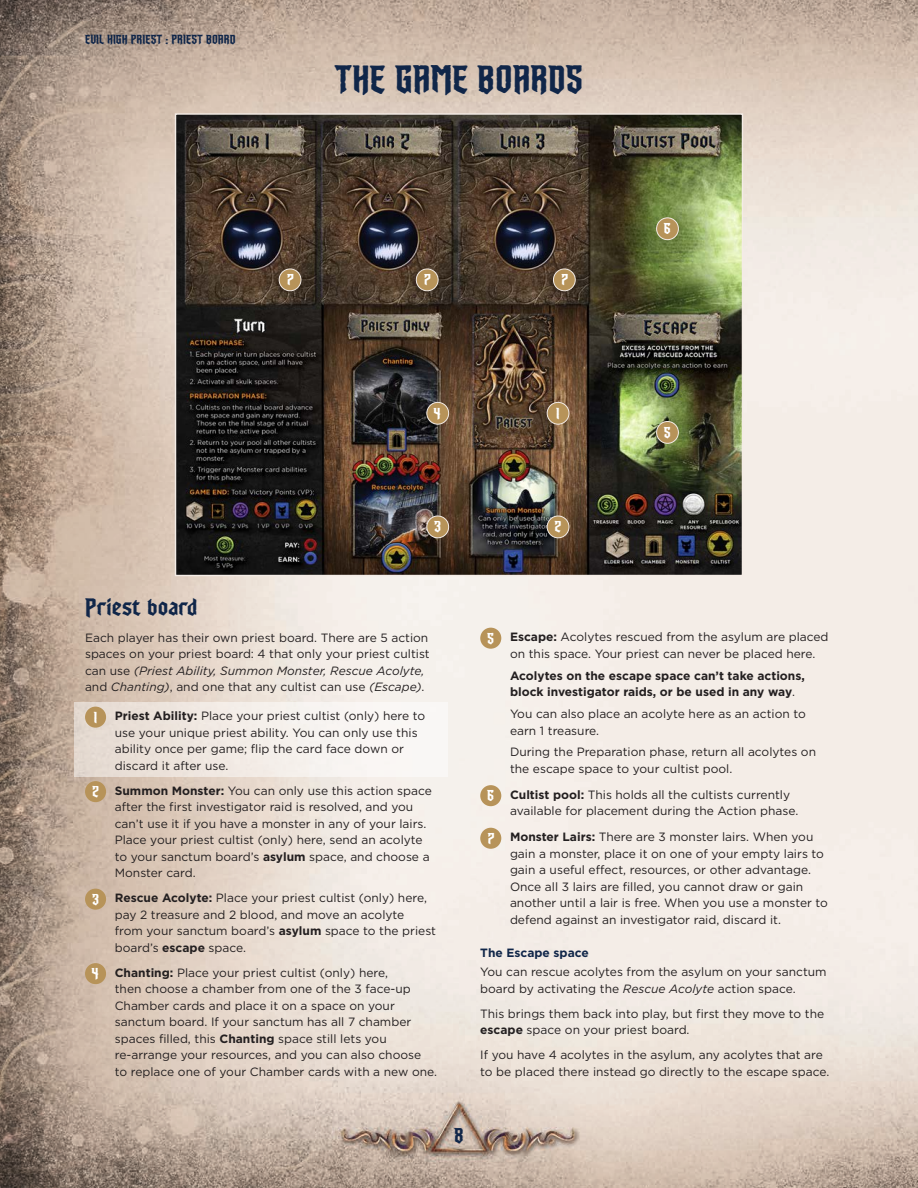
<style>
.page{position:relative;width:918px;height:1188px;background:#fff}
.page>*{position:absolute;margin:0;border:0;box-sizing:border-box;transform-origin:0 0}
.Heading_1{font:36px "CC Dusk Till Dawn Buried";color:#102649}
.Heading_2{font:24px "CC Dusk Till Dawn Buried";color:#102649}
.Heading_1-2{font:19.5px "CC Dusk Till Dawn Buried";color:#102649}
.Heading_2-2{font:14.4px "CC Dusk Till Dawn Buried";color:#fff}
.list_para{font:12px/16.5px "Gotham HTF";color:#231f20}
.list_para-2{font:700 12px/16.5px "Gotham HTF";color:#231f20}
.t1{font:12px "CC Dusk Till Dawn Buried";color:#102649}
.Heading_3{font:700 12px "Gotham HTF";color:#102649}
.s1{font-style:italic}
.s2{font-weight:700}
.s3{font-weight:400}
</style>
<div class="page">
<img style="left:0;top:0;width:918px;height:1188px">
<div style="left:74px;top:702px;width:374px;height:75px;background:linear-gradient(to right,#e6dbd1,#fefdfc)"></div>
<div style="left:85px;top:707px;width:21px;height:21px;background:#b79359;border-radius:50%"></div>
<div style="left:85px;top:781px;width:21px;height:21px;background:#b79359;border-radius:50%"></div>
<div style="left:85px;top:889px;width:21px;height:21px;background:#b79359;border-radius:50%"></div>
<div style="left:85px;top:963px;width:21px;height:21px;background:#b79359;border-radius:50%"></div>
<div style="left:480px;top:628px;width:21px;height:21px;background:#b79359;border-radius:50%"></div>
<div style="left:480px;top:785px;width:21px;height:21px;background:#b79359;border-radius:50%"></div>
<div style="left:480px;top:828px;width:21px;height:21px;background:#b79359;border-radius:50%"></div>
<img style="left:174px;top:113px;width:570px;height:464px">
<div style="left:547px;top:402px;width:22px;height:22px;background:#b79359;border-radius:50%"></div>
<div style="left:547px;top:402px;width:22px;height:23px;border:1px solid #f4ece6;border-radius:50%"></div>
<div style="left:547px;top:516px;width:22px;height:22px;background:#b79359;border-radius:50%"></div>
<div style="left:547px;top:516px;width:22px;height:22px;border:1px solid #f4ece6;border-radius:50%"></div>
<div style="left:427px;top:516px;width:22px;height:22px;background:#b79359;border-radius:50%"></div>
<div style="left:426px;top:516px;width:23px;height:22px;border:1px solid #f4ece6;border-radius:50%"></div>
<div style="left:427px;top:402px;width:22px;height:22px;background:#b79359;border-radius:50%"></div>
<div style="left:426px;top:402px;width:23px;height:23px;border:1px solid #f4ece6;border-radius:50%"></div>
<div style="left:657px;top:422px;width:21px;height:21px;background:#b79359;border-radius:50%"></div>
<div style="left:656px;top:421px;width:23px;height:23px;border:1px solid #f4ece6;border-radius:50%"></div>
<div style="left:657px;top:218px;width:21px;height:22px;background:#b79359;border-radius:50%"></div>
<div style="left:656px;top:217px;width:23px;height:23px;border:1px solid #f4ece6;border-radius:50%"></div>
<div style="left:279px;top:269px;width:22px;height:22px;background:#b79359;border-radius:50%"></div>
<div style="left:279px;top:269px;width:22px;height:22px;border:1px solid #f4ece6;border-radius:50%"></div>
<div style="left:416px;top:269px;width:22px;height:22px;background:#b79359;border-radius:50%"></div>
<div style="left:416px;top:269px;width:22px;height:22px;border:1px solid #f4ece6;border-radius:50%"></div>
<div style="left:553px;top:269px;width:22px;height:22px;background:#b79359;border-radius:50%"></div>
<div style="left:553px;top:269px;width:23px;height:22px;border:1px solid #f4ece6;border-radius:50%"></div>
<p class="t1" style="left:85px;top:31px;width:152px">EVIL HIGH PRIEST : PRIEST BOARD</p>
<p class="Heading_1" style="left:335px;top:55px;width:250px">THE GAME BOARDS</p>
<p class="Heading_2-2" style="left:287px;top:270px;width:9px">7</p>
<p class="Heading_2-2" style="left:424px;top:270px;width:9px">7</p>
<p class="Heading_2-2" style="left:561px;top:270px;width:9px">7</p>
<p class="Heading_2-2" style="left:434px;top:404px;width:9px">4</p>
<p class="Heading_2-2" style="left:556px;top:404px;width:5px">1</p>
<p class="Heading_2-2" style="left:434px;top:517px;width:9px">3</p>
<p class="Heading_2-2" style="left:555px;top:517px;width:9px">2</p>
<p class="Heading_2-2" style="left:664px;top:219px;width:9px">6</p>
<p class="Heading_2-2" style="left:664px;top:423px;width:9px">5</p>
<p class="Heading_2" style="left:85px;top:592px;width:114px">Priest board</p>
<p class="list_para" style="left:85px;top:629px;width:346px">Each player has their own priest board. There are 5 action spaces on your priest board: 4 that only your priest cultist can use <span class="s1">(Priest Ability, Summon Monster, Rescue Acolyte, </span>and <span class="s1">Chanting)</span>, and one that any cultist can use <span class="s1">(Escape)</span>.</p>
<p class="Heading_2-2" style="left:94px;top:708px;width:5px">1</p>
<p class="list_para" style="left:115px;top:708px;width:312px"><span class="s2">Priest Ability:</span> Place your priest cultist (only) here to use your unique priest ability. You can only use this ability once per game; flip the card face down or discard it after use.</p>
<p class="Heading_2-2" style="left:92px;top:782px;width:9px">2</p>
<p class="list_para" style="left:115px;top:782px;width:319px"><span class="s2">Summon Monster:</span> You can only use this action space after the first investigator raid is resolved, and you can’t use it if you have a monster in any of your lairs.<br>Place your priest cultist (only) here, send an acolyte to your sanctum board’s <span class="s2">asylum</span> space, and choose a Monster card.</p>
<p class="Heading_2-2" style="left:92px;top:890px;width:9px">3</p>
<p class="list_para" style="left:115px;top:890px;width:323px"><span class="s2">Rescue Acolyte:</span> Place your priest cultist (only) here, pay 2 treasure and 2 blood, and move an acolyte<br>from your sanctum board’s <span class="s2">asylum</span> space to the priest board’s <span class="s2">escape</span> space.</p>
<p class="Heading_2-2" style="left:91px;top:964px;width:9px">4</p>
<p class="list_para" style="left:115px;top:964px;width:324px"><span class="s2">Chanting:</span> Place your priest cultist (only) here,<br>then choose a chamber from one of the 3 face-up Chamber cards and place it on a space on your sanctum board. If your sanctum has all 7 chamber spaces filled, this <span class="s2">Chanting</span> space still lets you re-arrange your resources, and you can also choose<br>to replace one of your Chamber cards with a new one.</p>
<p class="Heading_2-2" style="left:487px;top:629px;width:9px">5</p>
<p class="list_para" style="left:510px;top:629px;width:320px"><span class="s2">Escape:</span> Acolytes rescued from the asylum are placed on this space. Your priest can never be placed here.</p>
<p class="list_para-2" style="left:510px;top:667px;width:296px">Acolytes on the escape space can’t take actions, block investigator raids, or be used in any way<span class="s3">.</span></p>
<p class="list_para" style="left:510px;top:705px;width:297px">You can also place an acolyte here as an action to earn 1 treasure.</p>
<p class="list_para" style="left:510px;top:744px;width:308px">During the Preparation phase, return all acolytes on the escape space to your cultist pool.</p>
<p class="Heading_2-2" style="left:487px;top:786px;width:9px">6</p>
<p class="list_para" style="left:510px;top:786px;width:290px"><span class="s2">Cultist pool:</span> This holds all the cultists currently available for placement during the Action phase.</p>
<p class="Heading_2-2" style="left:488px;top:829px;width:9px">7</p>
<p class="list_para" style="left:510px;top:829px;width:319px"><span class="s2">Monster Lairs:</span> There are 3 monster lairs. When you gain a monster, place it on one of your empty lairs to gain a useful effect, resources, or other advantage.<br>Once all 3 lairs are filled, you cannot draw or gain another until a lair is free. When you use a monster to defend against an investigator raid, discard it.</p>
<p class="Heading_3" style="left:480px;top:946px;width:110px">The Escape space</p>
<p class="list_para" style="left:480px;top:963px;width:348px">You can rescue acolytes from the asylum on your sanctum board by activating the <span class="s1">Rescue Acolyte</span> action space.</p>
<p class="list_para" style="left:480px;top:1005px;width:346px">This brings them back into play, but first they move to the <span class="s2">escape</span> space on your priest board.</p>
<p class="list_para" style="left:480px;top:1046px;width:351px">If you have 4 acolytes in the asylum, any acolytes that are to be placed there instead go directly to the escape space.</p>
<p class="Heading_1-2" style="left:454px;top:1123px;width:11px">8</p>
</div>
